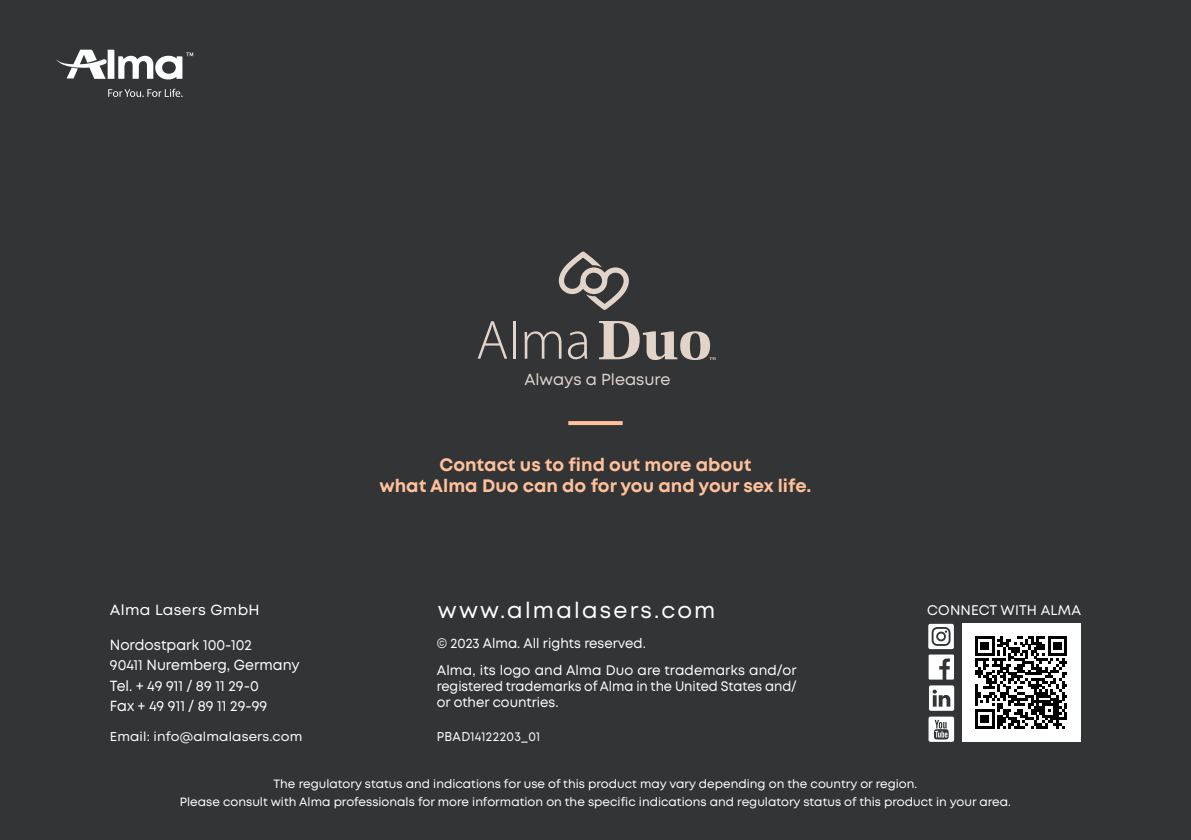
<style>
.page{position:relative;width:1191px;height:840px;background:#fff}
.page>*{position:absolute;margin:0;border:0;box-sizing:border-box;transform-origin:0 0}
.t1{font:22.2px "Mont";letter-spacing:.1em;color:#fff}
.t2{font:700 18px/21.6px "Mont";color:#ffc09a;text-align:center}
.t3{font:16px "Mont";color:#e3d4ca}
.t4{font:14.6px/20.4px "Mont";color:#fff;scale:.96 1}
.t5{font:14.6px "Mont";letter-spacing:.02em;color:#fff;scale:1.04 1}
.t6{font:14px "Mont";letter-spacing:.01em;color:#fff}
.t7{font:13.8px/27px "Mont";color:#fff;scale:.9 1}
.t8{font:13.8px/15.6px "Mont";color:#fff;scale:.94 1}
.t9{font:12.8px "Mont";letter-spacing:.01em;color:#fff;scale:1.04 1}
.t10{font:12.8px "Mont";letter-spacing:.01em;color:#fff;scale:.95 1}
.t11{font:12px/18px "Mont";color:#fff;text-align:center}
</style>
<div class="page">
<div style="left:0;top:0;width:1191px;height:839px;background:#323436"></div>
<div style="left:928px;top:716px;width:26px;height:25px;background:#fff;border-radius:2px"></div>
<svg style="left:934px;top:719px;width:14px;height:20px"></svg>
<svg style="left:928px;top:654px;width:26px;height:25px"></svg>
<div style="left:962px;top:623px;width:118px;height:118px;background:#fff"></div>
<svg style="left:975px;top:636px;width:92px;height:92px"></svg>
<div style="left:928px;top:623px;width:26px;height:25px;background:#fff;border-radius:2px"></div>
<svg style="left:931px;top:627px;width:19px;height:18px"></svg>
<svg style="left:929px;top:685px;width:25px;height:25px"></svg>
<svg style="left:56px;top:50px;width:137px;height:29px"></svg>
<svg style="left:108px;top:89px;width:74px;height:8px"></svg>
<svg style="left:478px;top:321px;width:29px;height:37px"></svg>
<hr style="left:513px;top:321px;width:2px;height:37px;background:#e3d4ca">
<svg style="left:524px;top:331px;width:37px;height:27px"></svg>
<svg style="left:568px;top:331px;width:19px;height:28px"></svg>
<svg style="left:559px;top:251px;width:70px;height:59px"></svg>
<svg style="left:599px;top:321px;width:117px;height:39px"></svg>
<svg style="left:568px;top:421px;width:54px;height:4px"></svg>
<h3 class="t3" style="left:524px;top:369px;width:148px">Always a Pleasure</h3>
<p class="t5" style="left:110px;top:600px;width:145px">Alma Lasers GmbH</p>
<p class="t4" style="left:110px;top:634px;width:199px">Nordostpark 100-102<br>90411 Nuremberg, Germany<br>Tel. + 49 911 / 89 11 29-0<br>Fax + 49 911 / 89 11 29-99</p>
<h2 class="t2" style="left:379px;top:453px;width:433px">Contact us to find out more about<br>what Alma Duo can do for you and your sex life.</h2>
<h1 class="t1" style="left:438px;top:595px;width:279px">www.almalasers.com</h1>
<p class="t6" style="left:927px;top:600px;width:155px">CONNECT WITH ALMA</p>
<p class="t7" style="left:437px;top:629px;width:401px">© 2023 Alma. All rights reserved.<br>Alma, its logo and Alma Duo are trademarks and/or</p>
<p class="t8" style="left:437px;top:678px;width:384px">registered trademarks of Alma in the United States and/ or other countries.</p>
<p class="t9" style="left:110px;top:728px;width:187px">Email: info@almalasers.com</p>
<p class="t10" style="left:437px;top:728px;width:110px">PBAD14122203_01</p>
<p class="t11" style="left:180px;top:774px;width:832px">The regulatory status and indications for use of this product may vary depending on the country or region.<br>Please consult with Alma professionals for more information on the specific indications and regulatory status of this product in your area.</p>
</div>
